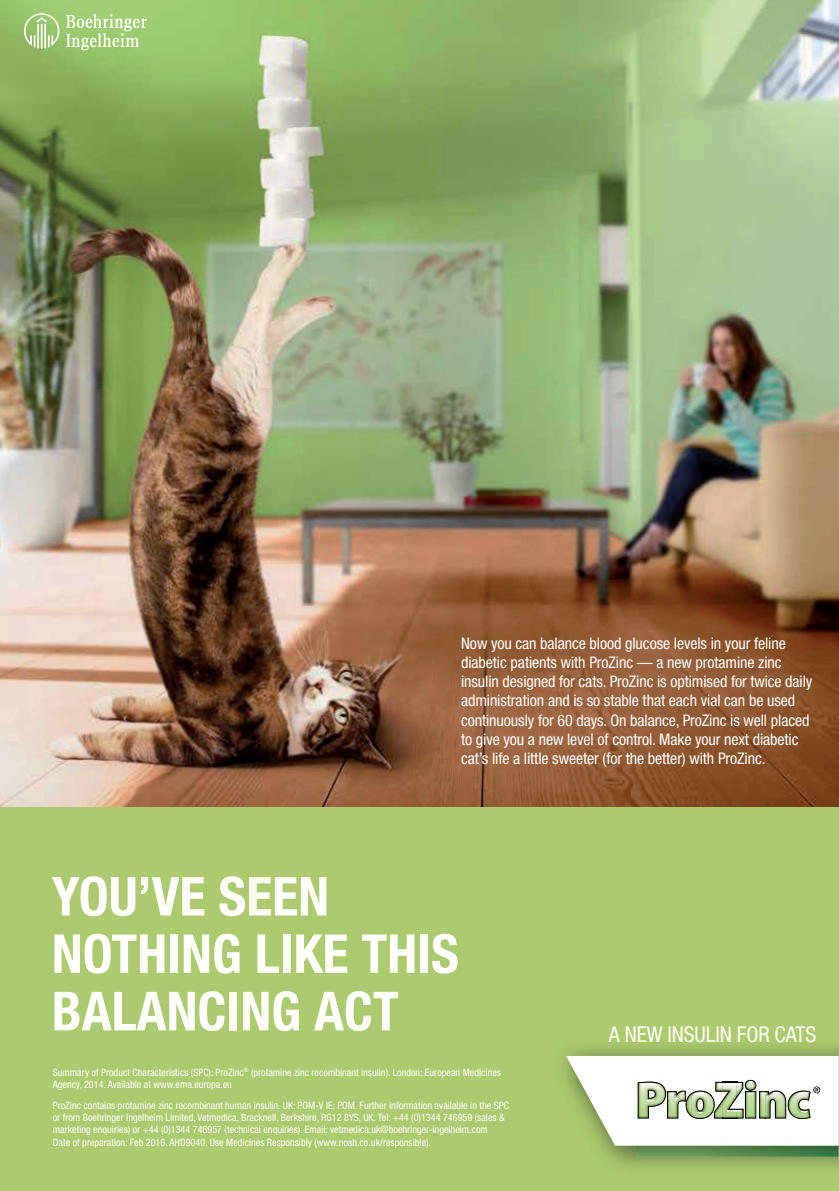
<style>
.page{position:relative;width:839px;height:1191px;background:#fff}
.page>*{position:absolute;margin:0;border:0;box-sizing:border-box;transform-origin:0 0}
.t1{font:700 condensed 53.8px/57.4px "Helvetica Neue LT Std";color:#fff}
.t2{font:condensed 21.8px "Helvetica Neue LT Std";letter-spacing:-.005em;color:#fff}
.t3{font:condensed 16px/19.2px "Helvetica Neue LT Std";letter-spacing:-.005em;color:#fff}
.t4{font:condensed 10.2px/12.4px "Helvetica Neue LT Std";color:#fff}
</style>
<div class="page">
<img style="left:838px;top:520px;width:1px;height:499px">
<hr style="left:838px;top:0;width:1px;height:514px;background:#c8e5f0">
<hr style="left:838px;top:1025px;width:1px;height:165px;background:#c8e5f0">
<svg style="left:838px;top:508px;width:1px;height:12px"></svg>
<svg style="left:838px;top:1019px;width:1px;height:12px"></svg>
<img style="left:0;top:0;width:838px;height:807px">
<div style="left:0;top:807px;width:838px;height:383px;background:#abcb6e"></div>
<img style="left:564px;top:1046px;width:274px;height:121px">
<img style="left:633px;top:1145px;width:205px;height:11px">
<svg style="left:566px;top:1055px;width:272px;height:90px;background:#e2e8d8"></svg>
<svg style="left:24px;top:13px;width:35px;height:36px"></svg>
<svg style="left:66px;top:14px;width:81px;height:36px;background:#b3d793"></svg>
<p class="t3" style="left:461px;top:633px;width:353px">Now you can balance blood glucose levels in your feline diabetic patients with ProZinc — a new protamine zinc insulin designed for cats. ProZinc is optimised for twice daily administration and is so stable that each vial can be used continuously for 60 days. On balance, ProZinc is well placed to give you a new level of control. Make your next diabetic cat’s life a little sweeter (for the better) with ProZinc.</p>
<h1 class="t1" style="left:52px;top:866px;width:409px">YOU’VE SEEN<br>NOTHING LIKE THIS<br>BALANCING ACT</h1>
<p class="t4" style="left:53px;top:1065px;width:450px">Summary of Product Characteristics (SPC): ProZinc<sup>®</sup> (protamine zinc recombinant insulin). London: European Medicines<br>Agency, 2014. Available at www.ema.europa.eu</p>
<p class="t4" style="left:53px;top:1098px;width:458px">ProZinc contains protamine zinc recombinant human insulin. UK: POM-V IE: POM. Further information available in the SPC or from Boehringer Ingelheim Limited, Vetmedica, Bracknell, Berkshire, RG12 8YS, UK. Tel: +44 (0)1344 746959 (sales &amp; marketing enquiries) or +44 (0)1344 746957 (technical enquiries). Email: vetmedica.uk@boehringer-ingelheim.com<br>Date of preparation: Feb 2016. AHD9040. Use Medicines Responsibly (www.noah.co.uk/responsible).</p>
<h2 class="t2" style="left:609px;top:1021px;width:209px">A NEW INSULIN FOR CATS</h2>
</div>
